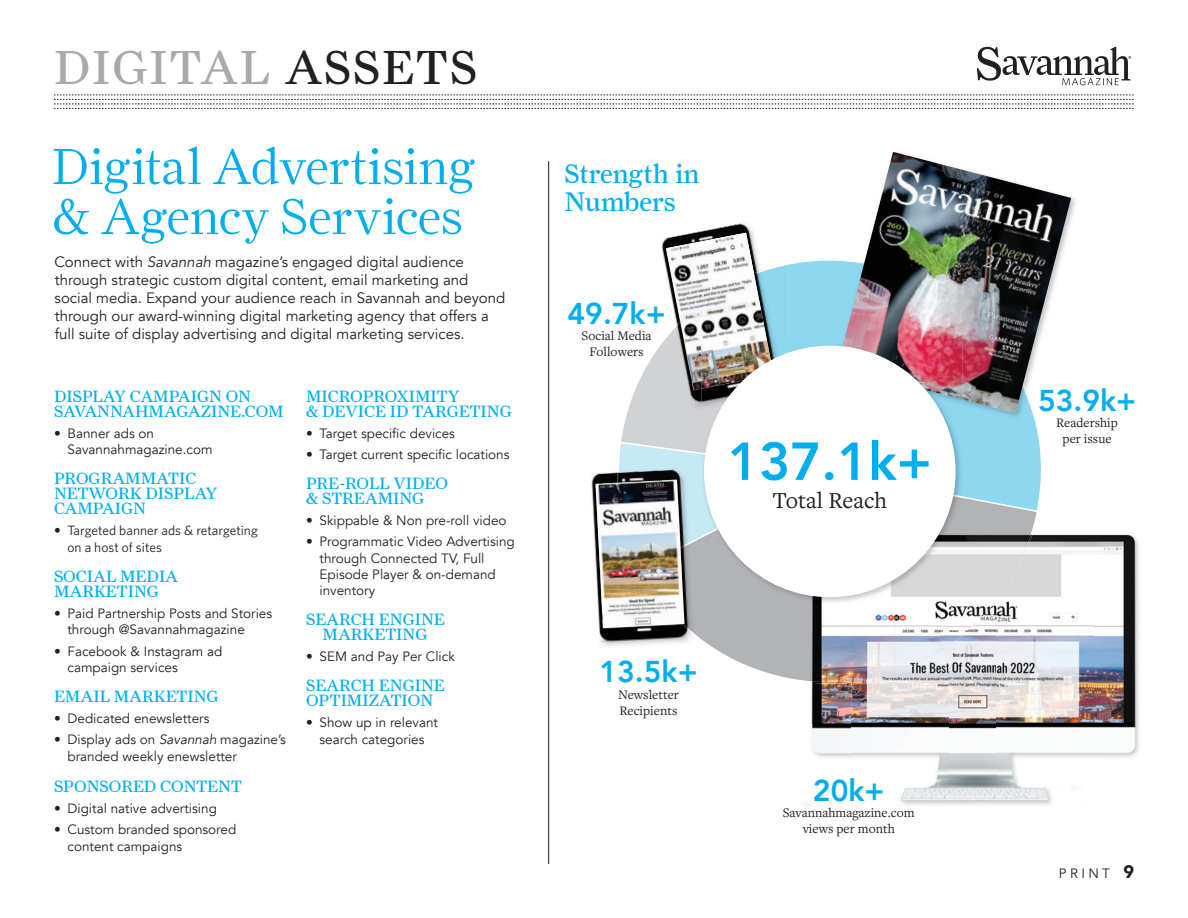
<style>
.page{position:relative;width:1188px;height:918px;background:#fff}
.page>*{position:absolute;margin:0;border:0;box-sizing:border-box;transform-origin:0 0}
.t1{font:800 52.8px "Avenir";color:#00aeef}
.t2{font:300 51px/49.9px "Farnham Display";letter-spacing:-.01em;color:#00aeef}
.t3{font:48px "Farnham Display";letter-spacing:.04em;color:#a8a9ad}
.t4{font:800 30px "Avenir";color:#00aeef}
.t5{font:27px/28.5px "Farnham Display";letter-spacing:-.005em;color:#00aeef}
.t6{font:23.7px "Freight Text Pro";color:#231f20}
.t7{font:16.5px/15px "Farnham Display";color:#00aeef}
.t8{font:15px/18px "Avenir";color:#231f20}
.t9{font:13.5px/16.5px "Avenir";color:#231f20}
.t10{font:13.5px/16.2px "Freight Text Pro";color:#231f20;text-align:center}
.t11{font:13.5px/16.5px "Whitney";color:#231f20}
.s1{color:#231f20}
.s2{font-style:italic}
.s3{font-style:inherit}
.s4{font-family:"Avenir"}
.s5{font-weight:900;font-size:18px}
</style>
<div class="page">
<svg style="left:54px;top:95px;width:1080px;height:14px"></svg>
<img style="left:976px;top:46px;width:156px;height:40px">
<svg style="left:695px;top:512px;width:342px;height:168px;fill:#b2b3b7"></svg>
<svg style="left:785px;top:260px;width:256px;height:252px;background:#96d7ee"></svg>
<img style="left:806px;top:684px;width:46px;height:123px">
<img style="left:801px;top:604px;width:3px;height:76px">
<img style="left:963px;top:522px;width:69px;height:10px">
<svg style="left:1032px;top:522px;width:4px;height:10px"></svg>
<img style="left:997px;top:532px;width:143px;height:273px">
<img style="left:948px;top:632px;width:49px;height:173px">
<img style="left:852px;top:652px;width:96px;height:153px">
<img style="left:940px;top:532px;width:92px;height:100px">
<img style="left:804px;top:604px;width:91px;height:46px">
<img style="left:895px;top:604px;width:45px;height:46px">
<img style="left:940px;top:632px;width:1px;height:18px">
<img style="left:987px;top:532px;width:46px;height:82px">
<img style="left:941px;top:611px;width:46px;height:41px">
<img style="left:804px;top:650px;width:137px;height:34px">
<hr style="left:548px;top:161px;width:1px;height:703px;background:#231f20">
<img style="left:835px;top:260px;width:201px;height:160px">
<img style="left:844px;top:152px;width:227px;height:261px">
<img style="left:767px;top:265px;width:18px;height:8px">
<img style="left:661px;top:223px;width:92px;height:46px">
<img style="left:666px;top:233px;width:101px;height:53px">
<img style="left:690px;top:570px;width:5px;height:66px">
<img style="left:591px;top:473px;width:99px;height:173px">
<img style="left:641px;top:570px;width:48px;height:61px">
<img style="left:596px;top:480px;width:88px;height:148px">
<img style="left:701px;top:498px;width:262px;height:106px">
<img style="left:945px;top:420px;width:18px;height:78px">
<img style="left:801px;top:532px;width:162px;height:72px">
<img style="left:941px;top:522px;width:22px;height:10px">
<img style="left:835px;top:343px;width:128px;height:77px">
<img style="left:837px;top:343px;width:126px;height:57px">
<svg style="left:613px;top:286px;width:221px;height:284px"></svg>
<img style="left:701px;top:389px;width:34px;height:20px">
<img style="left:774px;top:343px;width:5px;height:16px">
<img style="left:701px;top:343px;width:73px;height:46px">
<div style="left:704px;top:346px;width:252px;height:251px;background:#fff;border-radius:50%"></div>
<h3 class="t3" style="left:54px;top:40px;width:424px">DIGITAL <span class="s1">ASSETS</span></h3>
<h2 class="t2" style="left:51px;top:141px;width:425px">Digital Advertising &amp; Agency Services</h2>
<p class="t8" style="left:54px;top:253px;width:452px">Connect with <span class="s2">Savannah</span> magazine’s engaged digital audience through strategic custom digital content, email marketing and social media. Expand your audience reach in Savannah and beyond through our award-winning digital marketing agency that offers a full suite of display advertising and digital marketing services.</p>
<p class="t7" style="left:54px;top:389px;width:231px">DISPLAY CAMPAIGN ON<br>SAVANNAHMAGAZINE.COM</p>
<p class="t9" style="left:68px;top:425px;width:147px;text-indent:-14px"><span class="s3">•</span> Banner ads on<br>Savannahmagazine.com</p>
<p class="t7" style="left:54px;top:471px;width:165px">PROGRAMMATIC<br>NETWORK DISPLAY<br>CAMPAIGN</p>
<p class="t11" style="left:68px;top:522px;width:192px;text-indent:-14px"><span class="s4">•</span> Targeted banner ads &amp; retargeting on a host of sites</p>
<p class="t7" style="left:54px;top:569px;width:126px">SOCIAL MEDIA<br>MARKETING</p>
<p class="t9" style="left:68px;top:605px;width:206px;text-indent:-14px"><span class="s3">•</span> Paid Partnership Posts and Stories through @Savannahmagazine</p>
<p class="t9" style="left:68px;top:643px;width:156px;text-indent:-14px"><span class="s3">•</span> Facebook &amp; Instagram ad campaign services</p>
<p class="t7" style="left:54px;top:689px;width:166px">EMAIL MARKETING</p>
<p class="t9" style="left:54px;top:710px;width:157px"><span class="s3">•</span> Dedicated enewsletters</p>
<p class="t9" style="left:68px;top:731px;width:220px;text-indent:-14px"><span class="s3">•</span> Display ads on <span class="s2">Savannah</span> magazine’s branded weekly enewsletter</p>
<p class="t7" style="left:54px;top:779px;width:189px">SPONSORED CONTENT</p>
<p class="t9" style="left:54px;top:800px;width:164px"><span class="s3">•</span> Digital native advertising</p>
<p class="t9" style="left:68px;top:821px;width:170px;text-indent:-14px"><span class="s3">•</span> Custom branded sponsored content campaigns</p>
<p class="t7" style="left:306px;top:389px;width:207px">MICROPROXIMITY<br>&amp; DEVICE ID TARGETING</p>
<p class="t9" style="left:306px;top:425px;width:151px"><span class="s3">•</span> Target specific devices</p>
<p class="t9" style="left:306px;top:446px;width:205px"><span class="s3">•</span> Target current specific locations</p>
<p class="t7" style="left:306px;top:476px;width:144px">PRE-ROLL VIDEO &amp; STREAMING</p>
<p class="t9" style="left:306px;top:512px;width:202px"><span class="s3">•</span> Skippable &amp; Non pre-roll video</p>
<p class="t9" style="left:320px;top:533px;width:197px;text-indent:-14px"><span class="s3">•</span> Programmatic Video Advertising through Connected TV, Full<br>Episode Player &amp; on-demand inventory</p>
<p class="t7" style="left:306px;top:612px;width:140px;text-align:center">SEARCH ENGINE<br>MARKETING</p>
<p class="t9" style="left:306px;top:649px;width:150px"><span class="s3">•</span> SEM and Pay Per Click</p>
<p class="t7" style="left:306px;top:678px;width:140px">SEARCH ENGINE<br>OPTIMIZATION</p>
<p class="t9" style="left:306px;top:715px;width:134px;text-align:center"><span class="s3">•</span> Show up in relevant search categories</p>
<h3 class="t5" style="left:565px;top:159px;width:137px">Strength in<br>Numbers</h3>
<h3 class="t4" style="left:568px;top:290px;width:100px">49.7k+</h3>
<p class="t10" style="left:582px;top:327px;width:72px">Social Media<br>Followers</p>
<h1 class="t1" style="left:728px;top:420px;width:206px">137.1k+</h1>
<h3 class="t6" style="left:772px;top:485px;width:116px">Total Reach</h3>
<h3 class="t4" style="left:599px;top:649px;width:100px">13.5k+</h3>
<p class="t10" style="left:618px;top:686px;width:62px;text-align:left">Newsletter<br>Recipients</p>
<h3 class="t4" style="left:813px;top:767px;width:73px">20k+</h3>
<p class="t10" style="left:783px;top:804px;width:133px">Savannahmagazine.com views per month</p>
<h3 class="t4" style="left:1038px;top:377px;width:100px">53.9k+</h3>
<p class="t10" style="left:1056px;top:414px;width:63px">Readership per issue</p>
<p class="t9" style="left:1059px;top:865px;width:77px">PRINT <span class="s5">9</span></p>
</div>
